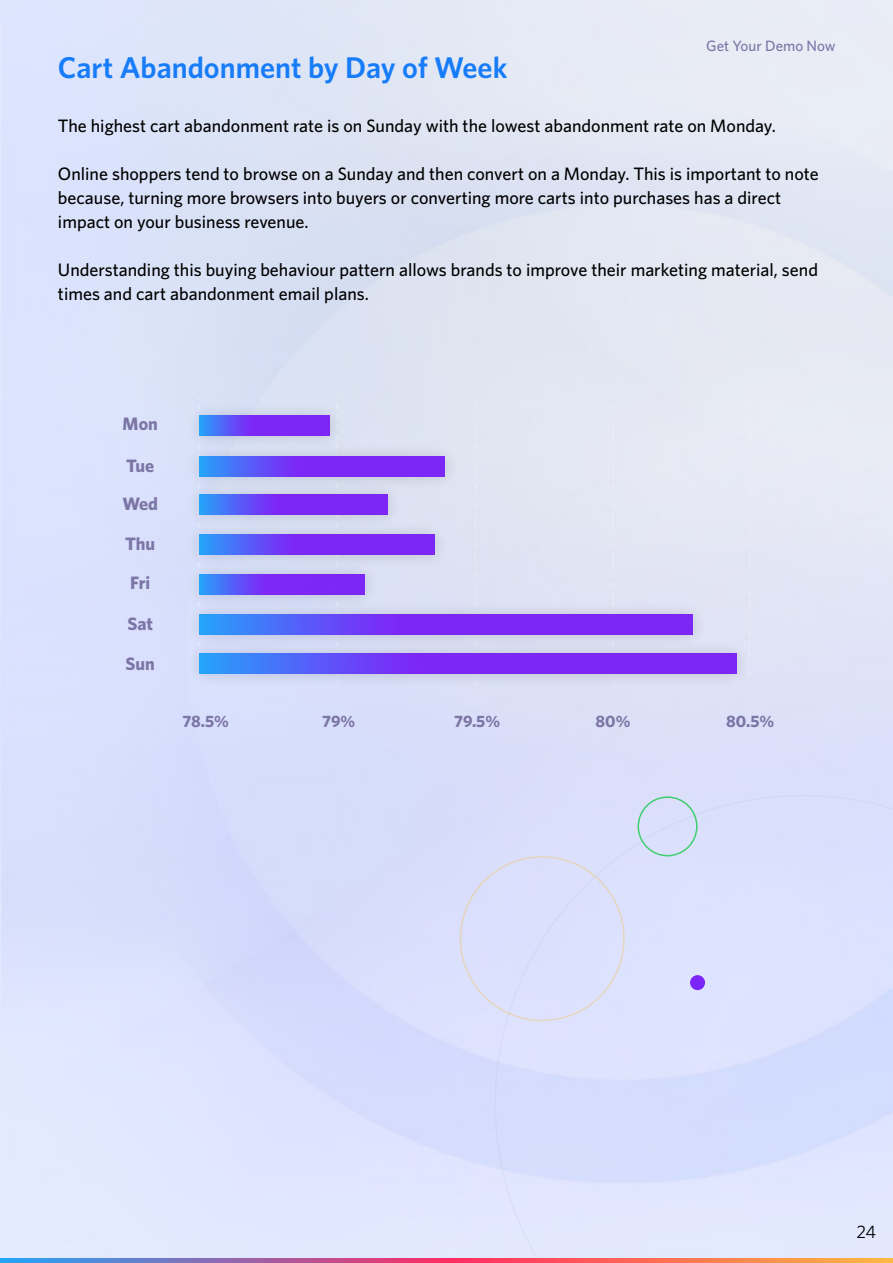
<style>
.page{position:relative;width:893px;height:1263px;background:#fff}
.page>*{position:absolute;margin:0;border:0;box-sizing:border-box;transform-origin:0 0}
.t1{font:600 30px "Whitney";color:#177cf9}
.t2{font:500 18px/24px "Whitney";color:#000}
.t3{font:700 18px/38.1px "Whitney";color:#7c76a6}
.t4{font:18px "Whitney";color:#000}
.t5{font:700 16.5px "Whitney";color:#7c76a6}
.t6{font:500 15px "Whitney";color:#7c76a6}
</style>
<div class="page">
<svg style="left:0;top:1258px;width:893px;height:5px;background:#c66d81"></svg>
<svg style="left:474px;top:397px;width:3px;height:195px"></svg>
<svg style="left:612px;top:397px;width:3px;height:195px"></svg>
<svg style="left:748px;top:397px;width:3px;height:235px"></svg>
<img style="left:178px;top:394px;width:173px;height:41px">
<svg style="left:199px;top:415px;width:130px;height:20px;background:#6b3ff7"></svg>
<img style="left:178px;top:435px;width:289px;height:63px">
<svg style="left:199px;top:456px;width:246px;height:20px;background:#6c3ef7"></svg>
<img style="left:178px;top:473px;width:232px;height:40px">
<svg style="left:199px;top:495px;width:189px;height:18px;background:#6b3ef7"></svg>
<img style="left:178px;top:513px;width:278px;height:63px">
<svg style="left:199px;top:534px;width:236px;height:21px;background:#6c3ef7"></svg>
<img style="left:178px;top:553px;width:209px;height:39px">
<svg style="left:199px;top:574px;width:166px;height:18px;background:#6b3ef8"></svg>
<img style="left:178px;top:592px;width:537px;height:40px">
<svg style="left:199px;top:614px;width:494px;height:18px;background:#6c3ef7"></svg>
<img style="left:178px;top:632px;width:580px;height:63px">
<svg style="left:199px;top:653px;width:538px;height:21px;background:#6c3ef7"></svg>
<svg style="left:494px;top:795px;width:399px;height:463px;background:#dbe1fd"></svg>
<div style="left:455px;top:853px;width:174px;height:173px;background:#dce0fd"></div>
<div style="left:637px;top:796px;width:60px;height:60px;border:2px solid #40ce6f;border-radius:50%"></div>
<p class="t6" style="left:706px;top:36px;width:131px">Get Your Demo Now</p>
<h1 class="t1" style="left:58px;top:48px;width:451px">Cart Abandonment by Day of Week</h1>
<p class="t2" style="left:58px;top:113px;width:720px">The highest cart abandonment rate is on Sunday with the lowest abandonment rate on Monday.</p>
<p class="t2" style="left:58px;top:161px;width:762px">Online shoppers tend to browse on a Sunday and then convert on a Monday. This is important to note because, turning more browsers into buyers or converting more carts into purchases has a direct impact on your business revenue.</p>
<p class="t2" style="left:58px;top:257px;width:762px">Understanding this buying behaviour pattern allows brands to improve their marketing material, send times and cart abandonment email plans.</p>
<p class="t3" style="left:123px;top:404px;width:37px">Mon</p>
<p class="t3" style="left:122px;top:446px;width:37px">Tue<br>Wed</p>
<p class="t3" style="left:125px;top:524px;width:32px;line-height:39.2px">Thu<br>Fri</p>
<p class="t3" style="left:127px;top:604px;width:27px">Sat</p>
<p class="t3" style="left:126px;top:644px;width:31px">Sun</p>
<p class="t5" style="left:182px;top:710px;width:48px">78.5%</p>
<p class="t5" style="left:322px;top:710px;width:35px">79%</p>
<p class="t5" style="left:454px;top:710px;width:48px">79.5%</p>
<p class="t5" style="left:596px;top:710px;width:36px">80%</p>
<p class="t5" style="left:726px;top:710px;width:50px">80.5%</p>
<p class="t4" style="left:856px;top:1220px;width:21px">24</p>
</div>
